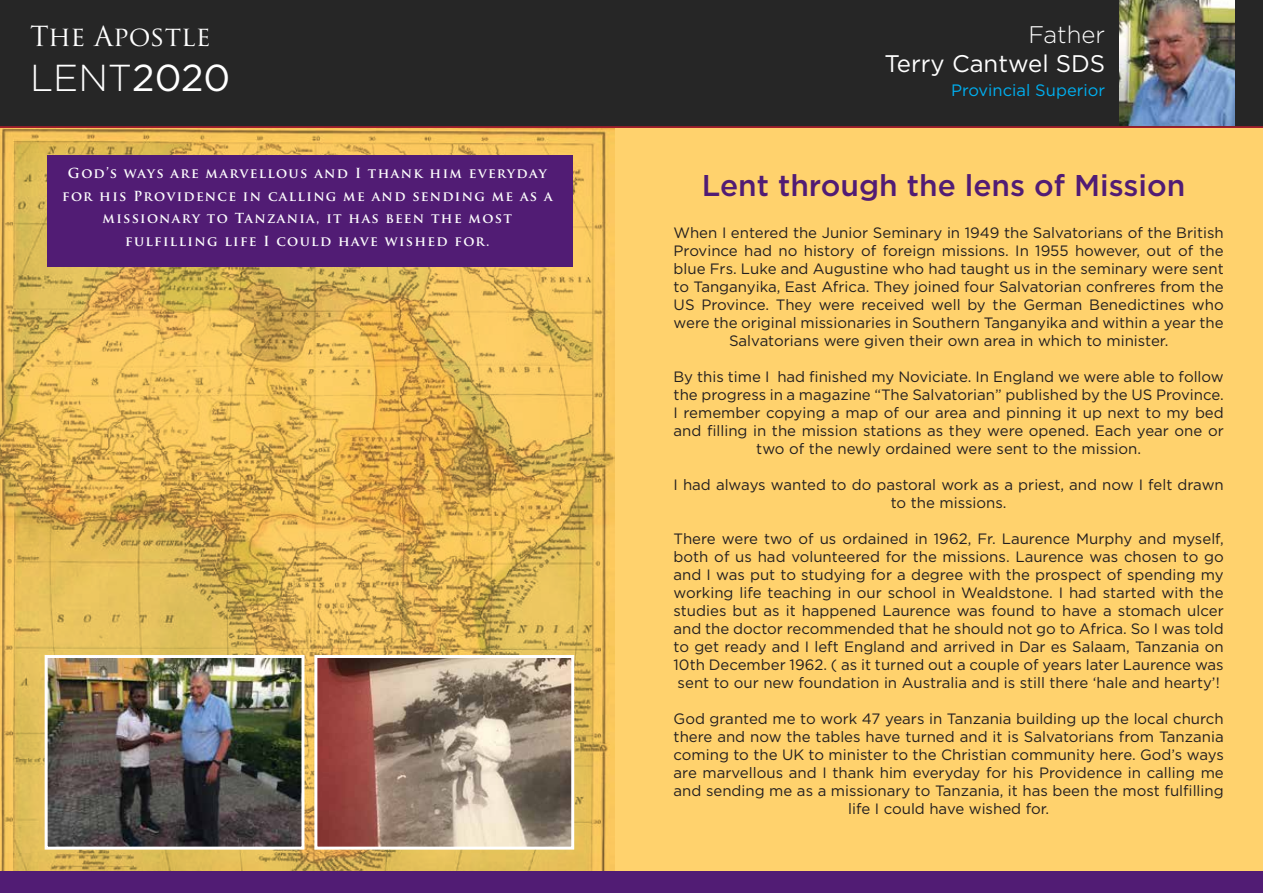
<style>
.page{position:relative;width:1263px;height:893px;background:#fff}
.page>*{position:absolute;margin:0;border:0;box-sizing:border-box;transform-origin:0 0}
.t1{font:300 37.5px "Gotham";color:#fff}
.t2{font:500 30px "Gotham";color:#511c74}
.t3{font:27px "Trajan Pro";color:#fff}
.t4{font:24px "Gotham";color:#fff}
.t5{font:300 24px "Gotham";color:#fff}
.t6{font:16.5px "Gotham";color:#00aeef}
.t7{font:15px/18px "Gotham";color:#231f20;text-align:center}
.t8{font:700 13.5px/22.5px "Trajan Pro";letter-spacing:.1em;color:#fff;text-align:center}
.s1{font-weight:400}
</style>
<div class="page">
<div style="left:0;top:126px;width:1263px;height:754px;background:#ffd26d"></div>
<img style="left:0;top:128px;width:614px;height:744px">
<div style="left:47px;top:155px;width:526px;height:112px;background:#511c74"></div>
<div style="left:0;top:0;width:1263px;height:128px;background:#262626"></div>
<img style="left:1119px;top:0;width:116px;height:126px">
<div style="left:0;top:872px;width:1263px;height:21px;background:#511c74"></div>
<img style="left:49px;top:659px;width:251px;height:187px">
<img style="left:318px;top:659px;width:252px;height:187px">
<div style="left:45px;top:655px;width:259px;height:195px;border:3px solid #fff"></div>
<div style="left:314px;top:655px;width:260px;height:195px;border:3px solid #fff"></div>
<h3 class="t3" style="left:30px;top:19px;width:182px">The Apostle</h3>
<h1 class="t1" style="left:30px;top:54px;width:202px">LENT<span class="s1">2020</span></h1>
<p class="t8" style="left:62px;top:162px;width:492px">God’s ways are marvellous and I thank him everyday for his Providence in calling me and sending me as a missionary to Tanzania, it has been the most fulfilling life I could have wished for.</p>
<h3 class="t5" style="left:1028px;top:19px;width:78px">Father</h3>
<h3 class="t4" style="left:884px;top:48px;width:222px">Terry Cantwel SDS</h3>
<p class="t6" style="left:951px;top:79px;width:156px">Provincial Superior</p>
<h2 class="t2" style="left:702px;top:166px;width:485px">Lent through the lens of Mission</h2>
<p class="t7" style="left:674px;top:223px;width:552px">When I entered the Junior Seminary in 1949 the Salvatorians of the British Province had no history of foreign missions. In 1955 however, out of the blue Frs. Luke and Augustine who had taught us in the seminary were sent to Tanganyika, East Africa. They joined four Salvatorian confreres from the US Province. They were received well by the German Benedictines who were the original missionaries in Southern Tanganyika and within a year the Salvatorians were given their own area in which to minister.</p>
<p class="t7" style="left:674px;top:367px;width:552px">By this time I had finished my Noviciate. In England we were able to follow the progress in a magazine “The Salvatorian” published by the US Province.<br>I remember copying a map of our area and pinning it up next to my bed and filling in the mission stations as they were opened. Each year one or two of the newly ordained were sent to the mission.</p>
<p class="t7" style="left:674px;top:475px;width:552px">I had always wanted to do pastoral work as a priest, and now I felt drawn to the missions.</p>
<p class="t7" style="left:674px;top:529px;width:552px;text-align:justify">There were two of us ordained in 1962, Fr. Laurence Murphy and myself, both of us had volunteered for the missions. Laurence was chosen to go and I was put to studying for a degree with the prospect of spending my working life teaching in our school in Wealdstone. I had started with the studies but as it happened Laurence was found to have a stomach ulcer and the doctor recommended that he should not go to Africa. So I was told to get ready and I left England and arrived in Dar es Salaam, Tanzania on 10th December 1962. ( as it turned out a couple of years later Laurence was sent to our new foundation in Australia and is still there ‘hale and hearty’!</p>
<p class="t7" style="left:674px;top:709px;width:552px">God granted me to work 47 years in Tanzania building up the local church there and now the tables have turned and it is Salvatorians from Tanzania coming to the UK to minister to the Christian community here. God’s ways are marvellous and I thank him everyday for his Providence in calling me and sending me as a missionary to Tanzania, it has been the most fulfilling life I could have wished for.</p>
</div>
